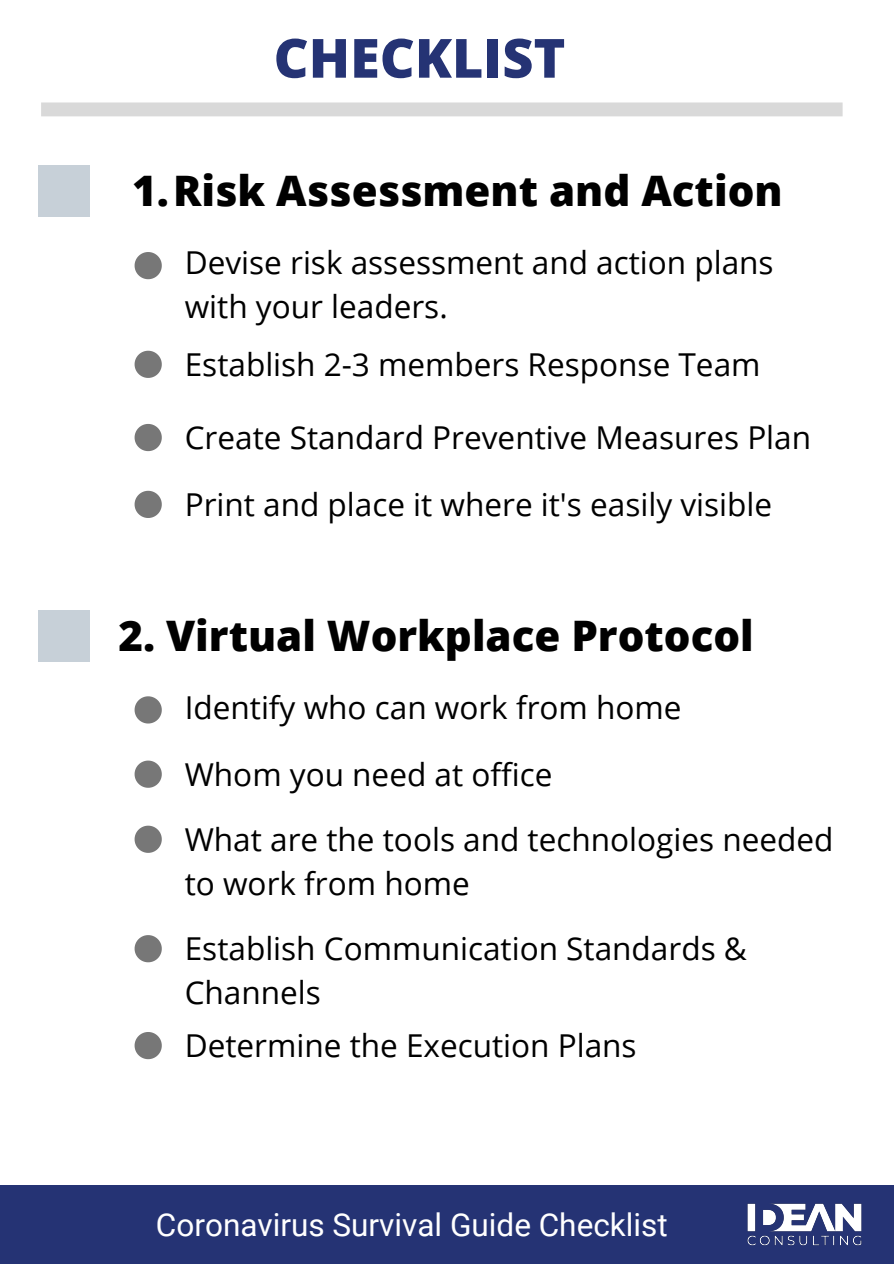
<style>
.page{position:relative;width:894px;height:1264px;background:#fff}
.page>*{position:absolute;margin:0;border:0;box-sizing:border-box;transform-origin:0 0}
.t1{font:800 54px "Open Sans";color:#253374}
.t2{font:800 42px "Open Sans";color:#000}
.t3{font:31.5px/66px "Open Sans";color:#000}
.t4{font:31.5px "Roboto";color:#fff}
</style>
<div class="page">
<svg style="left:41px;top:102px;width:801px;height:14px;background:#dadada"></svg>
<div style="left:0;top:1185px;width:893px;height:78px;background:#253374"></div>
<img style="left:747px;top:1203px;width:115px;height:43px">
<div style="left:38px;top:165px;width:51px;height:52px;background:#c7d0d8"></div>
<svg style="left:134px;top:252px;width:28px;height:27px"></svg>
<svg style="left:134px;top:351px;width:28px;height:27px"></svg>
<svg style="left:134px;top:424px;width:28px;height:27px"></svg>
<svg style="left:134px;top:491px;width:28px;height:27px"></svg>
<div style="left:38px;top:609px;width:51px;height:52px;background:#c7d0d8"></div>
<svg style="left:134px;top:696px;width:28px;height:27px"></svg>
<svg style="left:134px;top:760px;width:28px;height:27px"></svg>
<svg style="left:134px;top:825px;width:28px;height:27px"></svg>
<svg style="left:134px;top:935px;width:28px;height:27px"></svg>
<svg style="left:134px;top:1032px;width:28px;height:27px"></svg>
<h1 class="t1" style="left:273px;top:20px;width:293px">CHECKLIST</h1>
<h2 class="t2" style="left:132px;top:161px;width:651px">1.Risk Assessment and Action</h2>
<p class="t3" style="left:185px;top:240px;width:590px;line-height:44px">Devise risk assessment and action plans with your leaders.</p>
<p class="t3" style="left:185px;top:331px;width:577px">Establish 2-3 members Response Team</p>
<p class="t3" style="left:185px;top:403px;width:627px;line-height:66.9px">Create Standard Preventive Measures Plan<br>Print and place it where it's easily visible</p>
<h2 class="t2" style="left:118px;top:605px;width:636px">2. Virtual Workplace Protocol</h2>
<p class="t3" style="left:185px;top:673px;width:650px">Identify who can work from home<br>Whom you need at office<br>What are the tools and technologies needed</p>
<p class="t3" style="left:185px;top:850px;width:563px;line-height:65.4px">to work from home<br>Establish Communication Standards &amp;</p>
<p class="t3" style="left:185px;top:965px;width:453px;line-height:52.9px">Channels<br>Determine the Execution Plans</p>
<p class="t4" style="left:156px;top:1206px;width:513px">Coronavirus Survival Guide Checklist</p>
</div>
